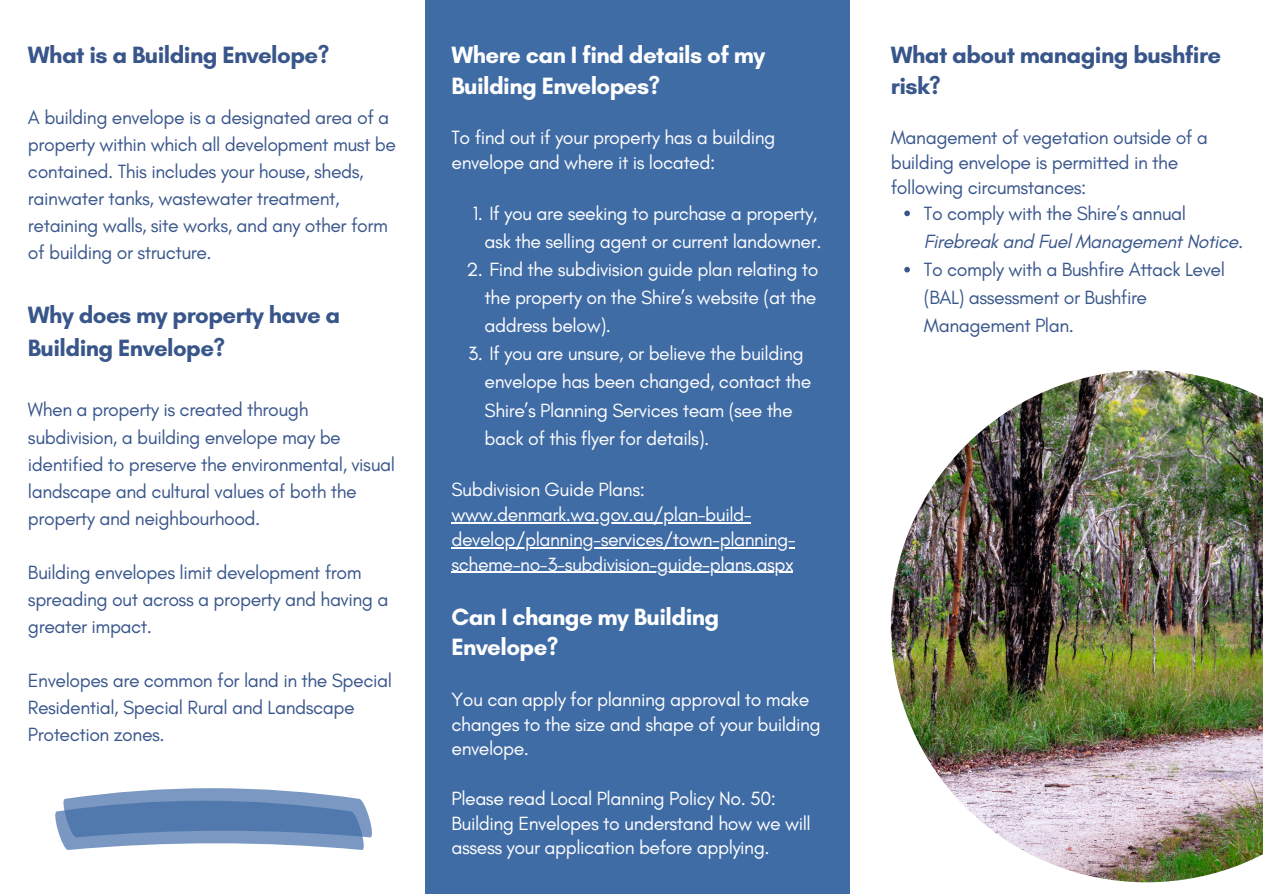
<style>
.page{position:relative;width:1263px;height:894px;background:#fff}
.page>*{position:absolute;margin:0;border:0;box-sizing:border-box;transform-origin:0 0}
.t1{font:700 24px/30.3px "Glacial Indifference";letter-spacing:-.025em;color:#39568b}
.t2{font:700 24px/30.3px "Glacial Indifference";letter-spacing:-.025em;color:#fff}
.t3{font:19.5px/27px "Glacial Indifference";letter-spacing:-.025em;color:#39568b}
.t4{font:19.5px/24.8px "Glacial Indifference";letter-spacing:-.025em;color:#fff}
.t5{font:italic 19.5px/28px "Glacial Indifference";letter-spacing:-.025em;color:#39568b}
.s1{font-style:normal}
</style>
<div class="page">
<div style="left:426px;top:0;width:424px;height:893px;background:#406ca6"></div>
<svg style="left:904px;top:210px;width:6px;height:6px"></svg>
<svg style="left:904px;top:267px;width:6px;height:5px"></svg>
<svg style="left:55px;top:788px;width:317px;height:61px;background:#7c9ac2"></svg>
<img style="left:891px;top:370px;width:372px;height:512px">
<hr style="left:451px;top:522px;width:300px;height:1px;background:#fff">
<hr style="left:451px;top:547px;width:344px;height:1px;background:#fff">
<hr style="left:451px;top:571px;width:342px;height:2px;background:#fff">
<p class="t1" style="left:28px;top:39px;width:303px">What is a Building Envelope?</p>
<p class="t3" style="left:28px;top:103px;width:370px">A building envelope is a designated area of a property within which all development must be contained. This includes your house, sheds, rainwater tanks, wastewater treatment, retaining walls, site works, and any other form of building or structure.</p>
<p class="t1" style="left:28px;top:298px;width:314px;line-height:32.5px">Why does my property have a<br>Building Envelope?</p>
<p class="t3" style="left:28px;top:396px;width:369px">When a property is created through subdivision, a building envelope may be identified to preserve the environmental, visual landscape and cultural values of both the property and neighbourhood.</p>
<p class="t3" style="left:28px;top:558px;width:362px">Building envelopes limit development from spreading out across a property and having a greater impact.</p>
<p class="t3" style="left:28px;top:666px;width:366px">Envelopes are common for land in the Special<br>Residential, Special Rural and Landscape<br>Protection zones.</p>
<p class="t2" style="left:451px;top:40px;width:315px">Where can I find details of my<br>Building Envelopes?</p>
<p class="t4" style="left:451px;top:125px;width:325px">To find out if your property has a building envelope and where it is located:</p>
<p class="t4" style="left:473px;top:199px;width:350px;line-height:28px;text-align:right">1. If you are seeking to purchase a property, ask the selling agent or current landowner.</p>
<p class="t4" style="left:485px;top:255px;width:335px;line-height:28px;text-align:justify;text-indent:-18px">2. Find the subdivision guide plan relating to the property on the Shire’s website (at the address below).</p>
<p class="t4" style="left:485px;top:339px;width:328px;line-height:28px;text-indent:-16px">3. If you are unsure, or believe the building envelope has been changed, contact the Shire’s Planning Services team (see the back of this flyer for details).</p>
<p class="t4" style="left:451px;top:477px;width:346px">Subdivision Guide Plans: www.denmark.wa.gov.au/plan-build&shy;develop/planning-services/town-planning&shy;scheme-no-3-subdivision-guide-plans.aspx</p>
<p class="t2" style="left:451px;top:601px;width:269px">Can I change my Building<br>Envelope?</p>
<p class="t4" style="left:451px;top:686px;width:371px">You can apply for planning approval to make changes to the size and shape of your building envelope.</p>
<p class="t4" style="left:451px;top:785px;width:361px">Please read Local Planning Policy No. 50:<br>Building Envelopes to understand how we will assess your application before applying.</p>
<p class="t1" style="left:891px;top:40px;width:332px">What about managing bushfire risk?</p>
<p class="t3" style="left:891px;top:125px;width:319px;line-height:24.8px">Management of vegetation outside of a building envelope is permitted in the following circumstances:</p>
<p class="t5" style="left:924px;top:199px;width:321px"><span class="s1">To comply with the Shire’s annual<br></span>Firebreak and Fuel Management Notice<span class="s1">.</span></p>
<p class="t3" style="left:924px;top:255px;width:303px;line-height:28px">To comply with a Bushfire Attack Level (BAL) assessment or Bushfire<br>Management Plan.</p>
</div>
